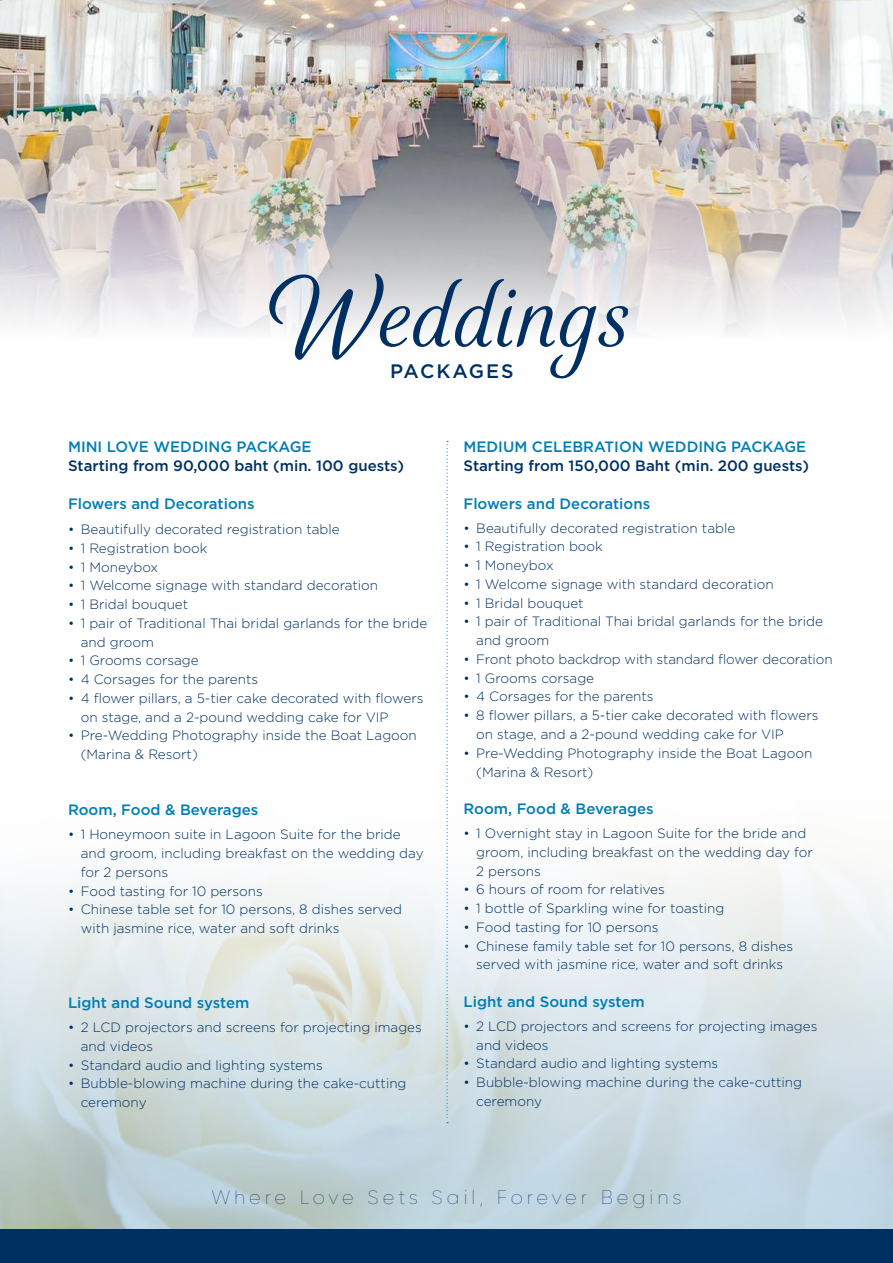
<style>
.page{position:relative;width:893px;height:1263px;background:#fff}
.page>*{position:absolute;margin:0;border:0;box-sizing:border-box;transform-origin:0 0}
.t1{font:100 19.5px "Gilroy";letter-spacing:.2em;color:#003062}
.t2{font:500 19.5px "Gotham";letter-spacing:.085em;color:#003062}
.t3{font:500 15px "Gotham";color:#007db5}
.t4{font:500 15px "Gotham";color:#003062}
.t5{font:300 13.5px/18.8px "Gotham";color:#003062}
</style>
<div class="page">
<div style="left:0;top:1230px;width:893px;height:33px;background:#003062"></div>
<img style="left:0;top:0;width:893px;height:332px">
<svg style="left:268px;top:274px;width:360px;height:105px"></svg>
<svg style="left:446px;top:441px;width:2px;height:682px"></svg>
<h1 class="t2" style="left:390px;top:358px;width:125px">PACKAGES</h1>
<p class="t3" style="left:68px;top:436px;width:245px">MINI LOVE WEDDING PACKAGE</p>
<p class="t4" style="left:68px;top:456px;width:337px">Starting from 90,000 baht (min. 100 guests)</p>
<p class="t3" style="left:68px;top:493px;width:188px">Flowers and Decorations</p>
<p class="t5" style="left:68px;top:519px;width:273px">• Beautifully decorated registration table</p>
<p class="t5" style="left:68px;top:538px;width:141px">• 1 Registration book</p>
<p class="t5" style="left:68px;top:557px;width:92px">• 1 Moneybox</p>
<p class="t5" style="left:68px;top:576px;width:312px">• 1 Welcome signage with standard decoration</p>
<p class="t5" style="left:68px;top:594px;width:122px">• 1 Bridal bouquet</p>
<p class="t5" style="left:81px;top:613px;width:348px;text-indent:-13px">• 1 pair of Traditional Thai bridal garlands for the bride and groom</p>
<p class="t5" style="left:68px;top:651px;width:132px">• 1 Grooms corsage</p>
<p class="t5" style="left:68px;top:669px;width:192px">• 4 Corsages for the parents</p>
<p class="t5" style="left:81px;top:688px;width:344px;text-indent:-13px">• 4 flower pillars, a 5-tier cake decorated with flowers on stage, and a 2-pound wedding cake for VIP</p>
<p class="t5" style="left:81px;top:726px;width:338px;text-indent:-13px">• Pre-Wedding Photography inside the Boat Lagoon (Marina &amp; Resort)</p>
<p class="t3" style="left:68px;top:800px;width:192px">Room, Food &amp; Beverages</p>
<p class="t5" style="left:81px;top:825px;width:344px;text-indent:-13px">• 1 Honeymoon suite in Lagoon Suite for the bride and groom, including breakfast on the wedding day for 2 persons</p>
<p class="t5" style="left:68px;top:881px;width:196px">• Food tasting for 10 persons</p>
<p class="t5" style="left:81px;top:900px;width:323px;text-indent:-13px">• Chinese table set for 10 persons, 8 dishes served with jasmine rice, water and soft drinks</p>
<p class="t3" style="left:68px;top:993px;width:183px">Light and Sound system</p>
<p class="t5" style="left:81px;top:1017px;width:343px;text-indent:-13px">• 2 LCD projectors and screens for projecting images and videos</p>
<p class="t5" style="left:68px;top:1055px;width:256px">• Standard audio and lighting systems</p>
<p class="t5" style="left:81px;top:1074px;width:327px;text-indent:-13px">• Bubble-blowing machine during the cake-cutting ceremony</p>
<p class="t3" style="left:463px;top:437px;width:344px">MEDIUM CELEBRATION WEDDING PACKAGE</p>
<p class="t4" style="left:463px;top:456px;width:347px">Starting from 150,000 Baht (min. 200 guests)</p>
<p class="t3" style="left:463px;top:494px;width:188px">Flowers and Decorations</p>
<p class="t5" style="left:463px;top:518px;width:273px">• Beautifully decorated registration table</p>
<p class="t5" style="left:463px;top:537px;width:141px">• 1 Registration book</p>
<p class="t5" style="left:463px;top:556px;width:92px">• 1 Moneybox</p>
<p class="t5" style="left:463px;top:574px;width:312px">• 1 Welcome signage with standard decoration</p>
<p class="t5" style="left:463px;top:593px;width:122px">• 1 Bridal bouquet</p>
<p class="t5" style="left:476px;top:612px;width:348px;text-indent:-13px">• 1 pair of Traditional Thai bridal garlands for the bride and groom</p>
<p class="t5" style="left:463px;top:649px;width:371px">• Front photo backdrop with standard flower decoration</p>
<p class="t5" style="left:463px;top:668px;width:132px">• 1 Grooms corsage</p>
<p class="t5" style="left:463px;top:687px;width:192px">• 4 Corsages for the parents</p>
<p class="t5" style="left:476px;top:706px;width:344px;text-indent:-13px">• 8 flower pillars, a 5-tier cake decorated with flowers on stage, and a 2-pound wedding cake for VIP</p>
<p class="t5" style="left:476px;top:743px;width:338px;text-indent:-13px">• Pre-Wedding Photography inside the Boat Lagoon (Marina &amp; Resort)</p>
<p class="t3" style="left:463px;top:799px;width:192px">Room, Food &amp; Beverages</p>
<p class="t5" style="left:476px;top:823px;width:338px;text-indent:-13px">• 1 Overnight stay in Lagoon Suite for the bride and groom, including breakfast on the wedding day for<br>2 persons</p>
<p class="t5" style="left:463px;top:880px;width:203px">• 6 hours of room for relatives</p>
<p class="t5" style="left:463px;top:898px;width:262px">• 1 bottle of Sparkling wine for toasting</p>
<p class="t5" style="left:463px;top:917px;width:196px">• Food tasting for 10 persons</p>
<p class="t5" style="left:463px;top:936px;width:331px;text-align:center">• Chinese family table set for 10 persons, 8 dishes served with jasmine rice, water and soft drinks</p>
<p class="t3" style="left:463px;top:992px;width:183px">Light and Sound system</p>
<p class="t5" style="left:476px;top:1016px;width:343px;text-indent:-13px">• 2 LCD projectors and screens for projecting images and videos</p>
<p class="t5" style="left:463px;top:1054px;width:256px">• Standard audio and lighting systems</p>
<p class="t5" style="left:476px;top:1072px;width:327px;text-indent:-13px">• Bubble-blowing machine during the cake-cutting ceremony</p>
<h1 class="t1" style="left:211px;top:1185px;width:472px">Where Love Sets Sail, Forever Begins</h1>
</div>
